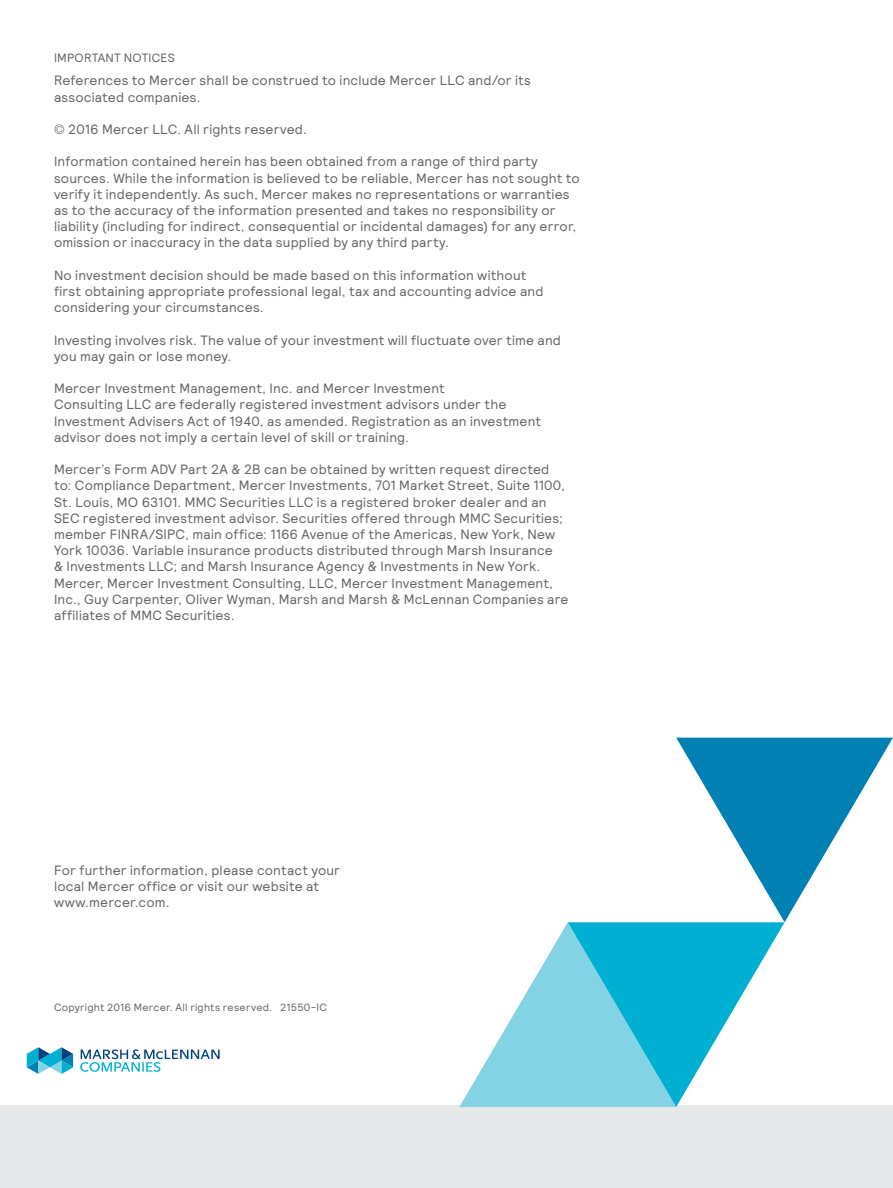
<style>
.page{position:relative;width:893px;height:1188px;background:#fff}
.page>*{position:absolute;margin:0;border:0;box-sizing:border-box;transform-origin:0 0}
.t1{font:13.5px/16.2px "Relative";letter-spacing:.015em;color:#636366}
.t2{font:12px "Relative";letter-spacing:.02em;color:#636366}
.t3{font:10.5px "Relative";letter-spacing:.02em;color:#636366}
</style>
<div class="page">
<div style="left:0;top:1106px;width:893px;height:82px;background:#e6e7e9"></div>
<svg style="left:80px;top:1049px;width:140px;height:23px"></svg>
<svg style="left:27px;top:1047px;width:46px;height:27px"></svg>
<svg style="left:459px;top:738px;width:434px;height:369px"></svg>
<p class="t2" style="left:54px;top:50px;width:122px">IMPORTANT NOTICES</p>
<p class="t1" style="left:54px;top:72px;width:478px">References to Mercer shall be construed to include Mercer LLC and/or its associated companies.</p>
<p class="t1" style="left:54px;top:121px;width:254px">© 2016 Mercer LLC. All rights reserved.</p>
<p class="t1" style="left:54px;top:153px;width:527px">Information contained herein has been obtained from a range of third party sources. While the information is believed to be reliable, Mercer has not sought to verify it independently. As such, Mercer makes no representations or warranties as to the accuracy of the information presented and takes no responsibility or liability (including for indirect, consequential or incidental damages) for any error, omission or inaccuracy in the data supplied by any third party.</p>
<p class="t1" style="left:54px;top:266px;width:491px">No investment decision should be made based on this information without first obtaining appropriate professional legal, tax and accounting advice and considering your circumstances.</p>
<p class="t1" style="left:54px;top:331px;width:508px">Investing involves risk. The value of your investment will fluctuate over time and you may gain or lose money.</p>
<p class="t1" style="left:54px;top:380px;width:488px">Mercer Investment Management, Inc. and Mercer Investment<br>Consulting LLC are federally registered investment advisors under the Investment Advisers Act of 1940, as amended. Registration as an investment advisor does not imply a certain level of skill or training.</p>
<p class="t1" style="left:54px;top:461px;width:516px">Mercer’s Form ADV Part 2A &amp; 2B can be obtained by written request directed to: Compliance Department, Mercer Investments, 701 Market Street, Suite 1100, St. Louis, MO 63101. MMC Securities LLC is a registered broker dealer and an SEC registered investment advisor. Securities offered through MMC Securities; member FINRA/SIPC, main office: 1166 Avenue of the Americas, New York, New York 10036. Variable insurance products distributed through Marsh Insurance<br>&amp; Investments LLC; and Marsh Insurance Agency &amp; Investments in New York.<br>Mercer, Mercer Investment Consulting, LLC, Mercer Investment Management, Inc., Guy Carpenter, Oliver Wyman, Marsh and Marsh &amp; McLennan Companies are affiliates of MMC Securities.</p>
<p class="t1" style="left:54px;top:861px;width:287px">For further information, please contact your local Mercer office or visit our website at www.mercer.com.</p>
<p class="t3" style="left:54px;top:1001px;width:274px">Copyright 2016 Mercer. All rights reserved. 21550-IC</p>
</div>
